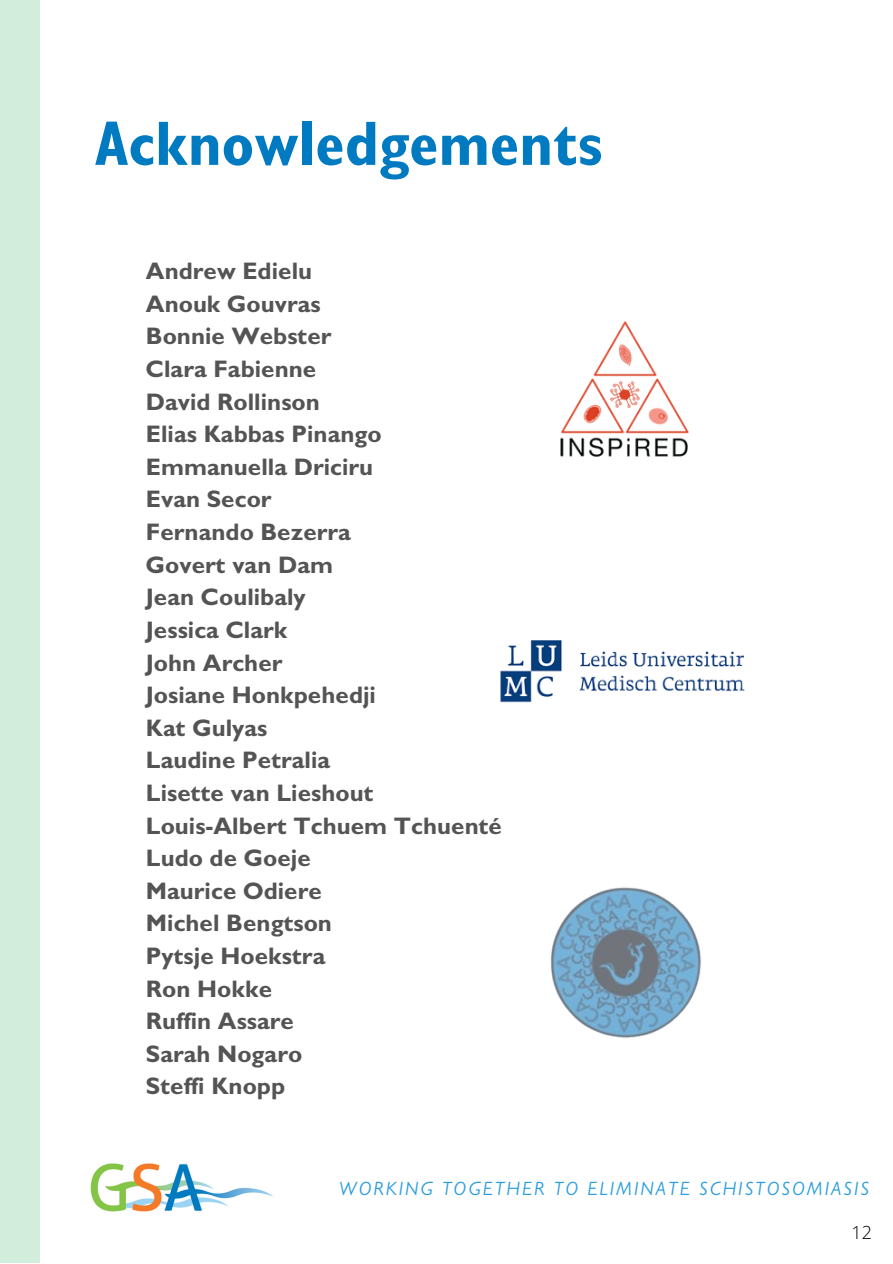
<style>
.page{position:relative;width:893px;height:1264px;background:#fff}
.page>*{position:absolute;margin:0;border:0;box-sizing:border-box;transform-origin:0 0}
.t1{font:700 condensed 63px "Gill Sans";color:#007ac0}
.t2{font:700 24px/32.5px "Gill Sans";color:#545454}
.t3{font:italic 19.35px "Gill Sans";letter-spacing:.11em;color:#2d9edf}
.t4{font:300 18px "Open Sans";color:#000}
</style>
<div class="page">
<div style="left:0;top:0;width:39px;height:1262px;background:#d3eddd"></div>
<img style="left:560px;top:321px;width:129px;height:136px">
<img style="left:500px;top:640px;width:245px;height:63px">
<img style="left:550px;top:887px;width:151px;height:151px">
<img style="left:90px;top:1163px;width:183px;height:49px">
<h1 class="t1" style="left:95px;top:122px;width:509px">Acknowledgements</h1>
<p class="t2" style="left:146px;top:258px;width:357px">Andrew Edielu<br>Anouk Gouvras<br>Bonnie Webster<br>Clara Fabienne<br>David Rollinson<br>Elias Kabbas Pinango<br>Emmanuella Driciru<br>Evan Secor<br>Fernando Bezerra<br>Govert van Dam<br>Jean Coulibaly<br>Jessica Clark<br>John Archer<br>Josiane Honkpehedji<br>Kat Gulyas<br>Laudine Petralia<br>Lisette van Lieshout<br>Louis-Albert Tchuem Tchuenté<br>Ludo de Goeje<br>Maurice Odiere<br>Michel Bengtson<br>Pytsje Hoekstra<br>Ron Hokke<br>Ruffin Assare<br>Sarah Nogaro<br>Steffi Knopp</p>
<p class="t3" style="left:339px;top:1181px;width:531px">WORKING TOGETHER TO ELIMINATE SCHISTOSOMIASIS</p>
<p class="t4" style="left:851px;top:1219px;width:22px">12</p>
</div>
